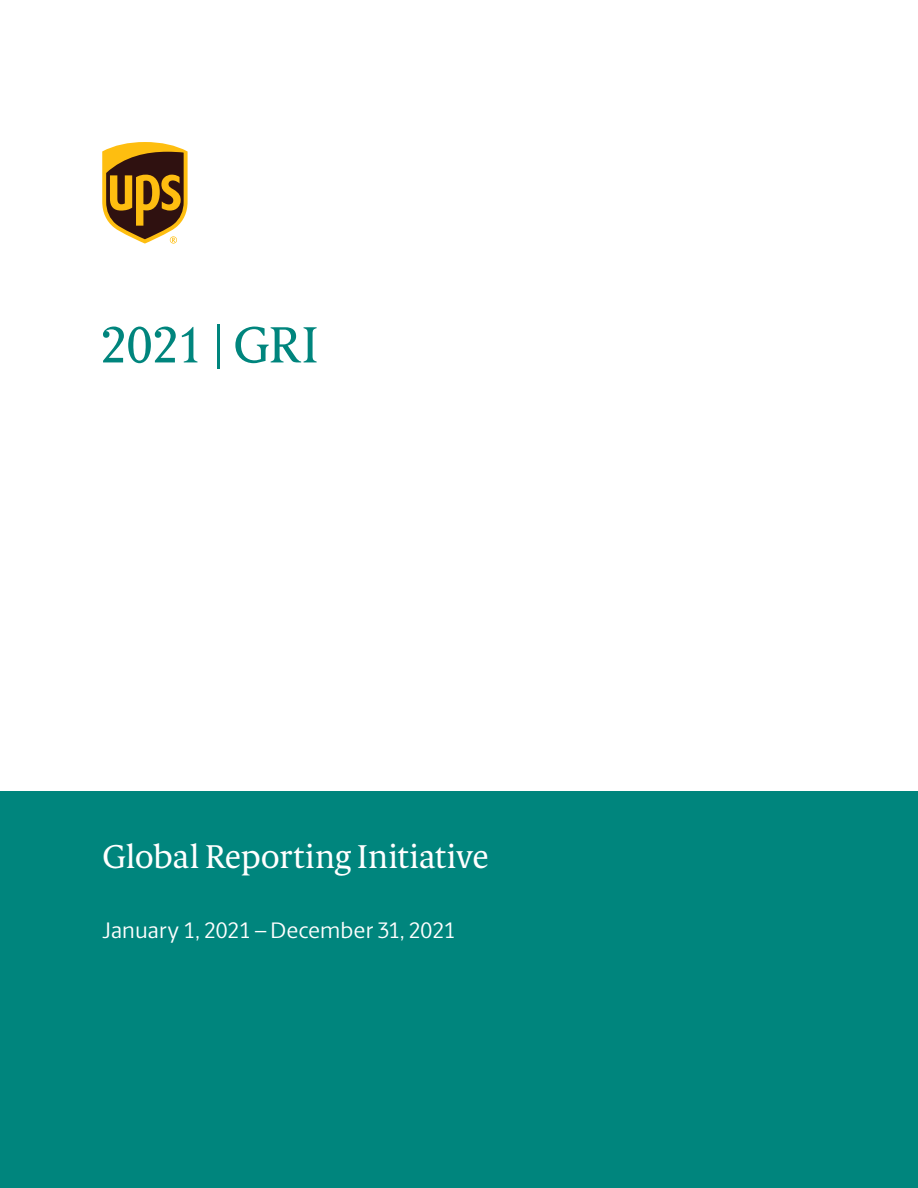
<style>
.page{position:relative;width:918px;height:1188px;background:#fff}
.page>*{position:absolute;margin:0;border:0;box-sizing:border-box;transform-origin:0 0}
.t1{font:51px "UPS Berlingske Serif Tx";letter-spacing:-.025em;color:#00857d}
.t2{font:33px "UPS Berlingske Serif Tx";letter-spacing:-.01em;color:#fff}
.t3{font:22.5px "UPS Berlingske Sans";color:#fff}
</style>
<div class="page">
<svg style="left:102px;top:142px;width:86px;height:102px"></svg>
<div style="left:0;top:791px;width:918px;height:397px;background:#00857d"></div>
<h1 class="t1" style="left:100px;top:309px;width:221px">2021 | GRI</h1>
<h2 class="t2" style="left:103px;top:834px;width:388px">Global Reporting Initiative</h2>
<p class="t3" style="left:103px;top:915px;width:355px">January 1, 2021 – December 31, 2021</p>
</div>
